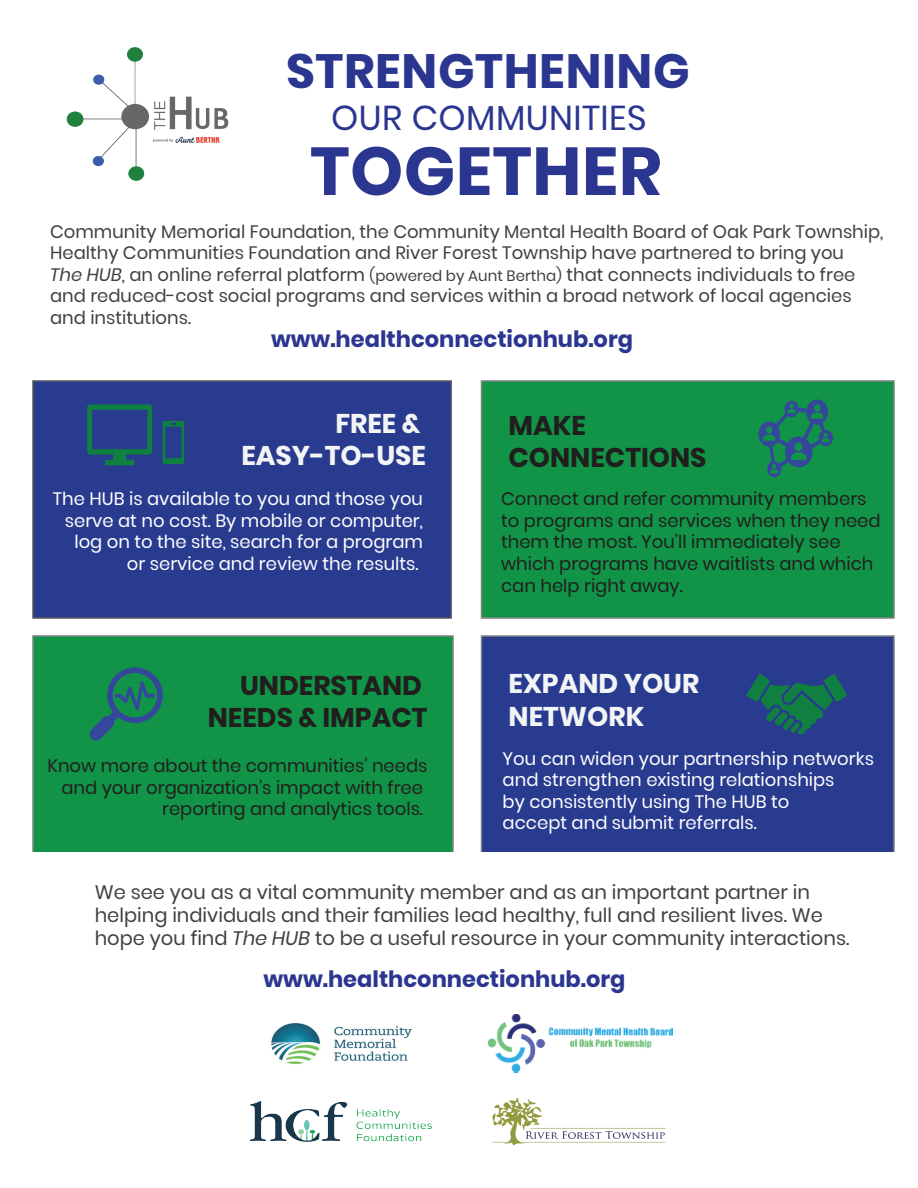
<style>
.page{position:relative;width:918px;height:1188px;background:#fff}
.page>*{position:absolute;margin:0;border:0;box-sizing:border-box;transform-origin:0 0}
.t1{font:700 67.5px "Poppins";letter-spacing:.01em;color:#2b3690}
.t2{font:700 48px "Poppins";letter-spacing:.015em;color:#2b3690}
.t3{font:34.5px "Poppins";letter-spacing:.015em;color:#2b3690}
.t4{font:700 27px/32.4px "Poppins";color:#211e1e}
.t5{font:700 27px/32.4px "Poppins";color:#f3f4f5;text-align:right}
.t6{font:700 22.5px "Poppins";color:#2b3690}
.t7{font:19.5px/23.4px "Poppins";color:#414041}
.t8{font:18px/21.6px "Poppins";color:#414041}
.t9{font:18px/21.6px "Poppins";color:#fff;text-align:right}
.t10{font:18px/21.6px "Poppins";color:#211e1e}
.s1{font-style:italic}
.s2{font-size:15px}
</style>
<div class="page">
<div style="left:32px;top:635px;width:422px;height:231px;background:#119447;border:2px solid #808284"></div>
<div style="left:481px;top:380px;width:414px;height:239px;background:#119447;border:2px solid #808284"></div>
<div style="left:481px;top:635px;width:414px;height:231px;background:#293b8f;border:2px solid #808284"></div>
<div style="left:32px;top:380px;width:420px;height:239px;background:#293b8f;border:2px solid #58595b"></div>
<div style="left:0;top:853px;width:918px;height:335px;background:#fff"></div>
<img style="left:488px;top:1014px;width:185px;height:59px">
<img style="left:249px;top:1101px;width:183px;height:41px">
<img style="left:66px;top:47px;width:163px;height:134px">
<img style="left:492px;top:1097px;width:174px;height:49px">
<svg style="left:758px;top:399px;width:75px;height:79px"></svg>
<svg style="left:89px;top:667px;width:74px;height:74px"></svg>
<svg style="left:87px;top:404px;width:65px;height:61px"></svg>
<svg style="left:163px;top:421px;width:21px;height:43px"></svg>
<svg style="left:746px;top:674px;width:101px;height:60px"></svg>
<img style="left:271px;top:1022px;width:141px;height:42px">
<h2 class="t2" style="left:286px;top:44px;width:405px">STRENGTHENING</h2>
<h3 class="t3" style="left:331px;top:98px;width:317px">OUR COMMUNITIES</h3>
<h1 class="t1" style="left:310px;top:132px;width:353px">TOGETHER</h1>
<p class="t8" style="left:50px;top:221px;width:835px">Community Memorial Foundation, the Community Mental Health Board of Oak Park Township, Healthy Communities Foundation and River Forest Township have partnered to bring you<br><span class="s1">The HUB</span>, an online referral platform <span class="s2">(powered by Aunt Bertha)</span> that connects individuals to free and reduced-cost social programs and services within a broad network of local agencies and institutions.</p>
<p class="t6" style="left:271px;top:326px;width:364px">www.healthconnectionhub.org</p>
<h3 class="t5" style="left:241px;top:407px;width:186px">FREE &amp;<br>EASY-TO-USE</h3>
<p class="t9" style="left:53px;top:488px;width:372px">The HUB is available to you and those you serve at no cost. By mobile or computer, log on to the site, search for a program or service and review the results.</p>
<h3 class="t4" style="left:208px;top:669px;width:221px;text-align:right">UNDERSTAND<br>NEEDS &amp; IMPACT</h3>
<p class="t10" style="left:47px;top:755px;width:382px;text-align:right">Know more about the communities’ needs and your organization’s impact with free reporting and analytics tools.</p>
<h3 class="t4" style="left:508px;top:409px;width:200px">MAKE<br>CONNECTIONS</h3>
<p class="t10" style="left:501px;top:488px;width:381px">Connect and refer community members to programs and services when they need them the most. You’ll immediately see which programs have waitlists and which can help right away.</p>
<h3 class="t5" style="left:509px;top:668px;width:192px;text-align:left">EXPAND YOUR<br>NETWORK</h3>
<p class="t9" style="left:503px;top:748px;width:373px;text-align:left">You can widen your partnership networks and strengthen existing relationships<br>by consistently using The HUB to<br>accept and submit referrals.</p>
<p class="t7" style="left:95px;top:880px;width:756px">We see you as a vital community member and as an important partner in helping individuals and their families lead healthy, full and resilient lives. We hope you find <span class="s1">The HUB</span> to be a useful resource in your community interactions.</p>
<p class="t6" style="left:264px;top:967px;width:364px">www.healthconnectionhub.org</p>
</div>
